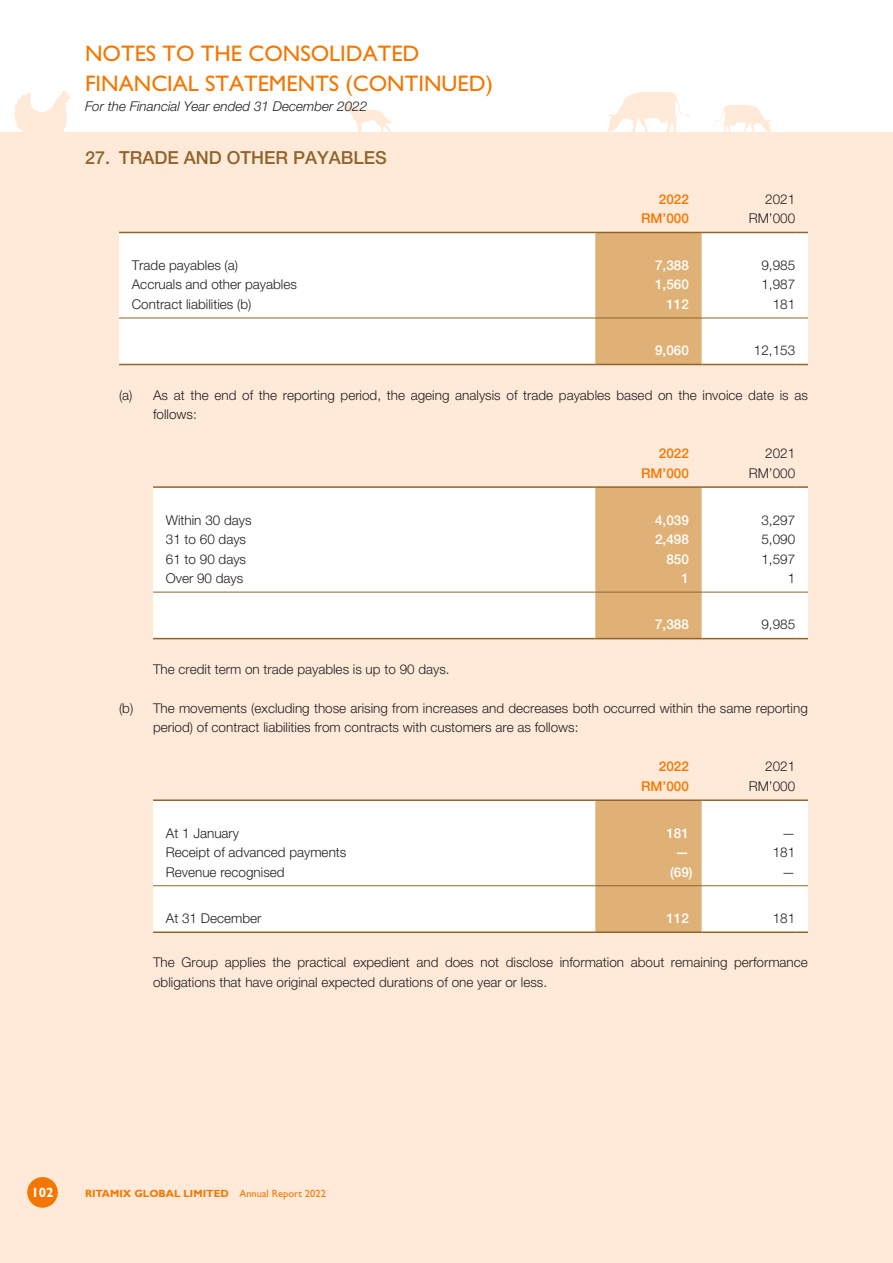
<style>
.page{position:relative;width:893px;height:1263px;background:#fff}
.page>*{position:absolute;margin:0;border:0;box-sizing:border-box;transform-origin:0 0}
.t1{font:22.5px/30px "Gill Sans Std";color:#f47600}
.t2{font:500 18px "Helvetica Neue LT Std";color:#90642a}
.t3{font:300 13.5px/19.5px "Helvetica Neue LT Std";color:#231f20}
.t4{font:500 13.5px "Helvetica Neue LT Std";color:#fff}
.t5{font:italic 300 13.5px "Helvetica Neue LT Std";color:#231f20}
.t6{font:500 13.5px "Helvetica Neue LT Std";color:#f47600}
.t7{font:700 13.5px "Gill Sans Std";color:#fff}
.t8{font:700 10.5px "Gill Sans Std";color:#f47600}
.s1{font-weight:400}
</style>
<div class="page">
<div style="left:0;top:132px;width:893px;height:1131px;background:#ffeada"></div>
<svg style="left:14px;top:91px;width:57px;height:41px"></svg>
<svg style="left:608px;top:92px;width:82px;height:40px"></svg>
<svg style="left:715px;top:105px;width:56px;height:27px"></svg>
<svg style="left:343px;top:100px;width:49px;height:32px"></svg>
<div style="left:27px;top:1177px;width:31px;height:31px;background:#f47600;border-radius:50%"></div>
<div style="left:119px;top:233px;width:689px;height:131px;background:#fff"></div>
<hr style="left:119px;top:232px;width:476px;height:1px;background:#90642a">
<hr style="left:702px;top:232px;width:93px;height:1px;background:#90642a">
<svg style="left:795px;top:232px;width:13px;height:1px"></svg>
<hr style="left:119px;top:318px;width:476px;height:1px;background:#90642a">
<hr style="left:702px;top:318px;width:93px;height:1px;background:#90642a">
<svg style="left:795px;top:318px;width:13px;height:1px"></svg>
<hr style="left:119px;top:364px;width:476px;height:1px;background:#90642a">
<div style="left:595px;top:232px;width:107px;height:133px;background:#e0b176"></div>
<hr style="left:702px;top:364px;width:93px;height:1px;background:#90642a">
<svg style="left:795px;top:364px;width:13px;height:1px"></svg>
<div style="left:153px;top:488px;width:655px;height:150px;background:#fff"></div>
<hr style="left:153px;top:592px;width:442px;height:1px;background:#90642a">
<hr style="left:702px;top:592px;width:93px;height:1px;background:#90642a">
<svg style="left:795px;top:592px;width:13px;height:1px"></svg>
<hr style="left:153px;top:638px;width:442px;height:1px;background:#90642a">
<hr style="left:702px;top:638px;width:93px;height:1px;background:#90642a">
<svg style="left:795px;top:638px;width:13px;height:1px"></svg>
<hr style="left:153px;top:486px;width:442px;height:2px;background:#90642a">
<div style="left:595px;top:486px;width:107px;height:153px;background:#e0b176"></div>
<hr style="left:702px;top:486px;width:93px;height:2px;background:#90642a">
<svg style="left:795px;top:486px;width:13px;height:2px"></svg>
<div style="left:153px;top:801px;width:655px;height:130px;background:#fff"></div>
<hr style="left:153px;top:799px;width:442px;height:2px;background:#90642a">
<hr style="left:702px;top:799px;width:93px;height:2px;background:#90642a">
<svg style="left:795px;top:799px;width:13px;height:2px"></svg>
<hr style="left:153px;top:885px;width:442px;height:1px;background:#90642a">
<hr style="left:702px;top:885px;width:93px;height:1px;background:#90642a">
<svg style="left:795px;top:885px;width:13px;height:1px"></svg>
<hr style="left:153px;top:931px;width:442px;height:2px;background:#90642a">
<div style="left:595px;top:799px;width:107px;height:134px;background:#e0b176"></div>
<hr style="left:702px;top:931px;width:93px;height:2px;background:#90642a">
<svg style="left:795px;top:931px;width:13px;height:2px"></svg>
<h1 class="t1" style="left:85px;top:39px;width:336px">NOTES TO THE CONSOLIDATED<br>FINANCIAL STATEMENTS (contin</h1>
<h1 class="t1" style="left:442px;top:69px;width:53px">ued)</h1>
<p class="t5" style="left:85px;top:98px;width:284px">For the Financial Year ended 31 December 2022</p>
<h2 class="t2" style="left:85px;top:147px;width:303px">27. TRADE AND OTHER PAYABLES</h2>
<p class="t6" style="left:659px;top:191px;width:32px">2022</p>
<p class="t3" style="left:765px;top:189px;width:32px">2021</p>
<p class="t6" style="left:641px;top:210px;width:49px">RM’000</p>
<p class="t3" style="left:749px;top:208px;width:48px">RM’000</p>
<p class="t3" style="left:132px;top:255px;width:108px">Trade payables (a)</p>
<p class="t4" style="left:655px;top:257px;width:35px">7,388</p>
<p class="t3" style="left:761px;top:255px;width:35px">9,985</p>
<p class="t3" style="left:132px;top:275px;width:167px">Accruals and other payables</p>
<p class="t4" style="left:655px;top:277px;width:35px">1,560</p>
<p class="t3" style="left:761px;top:275px;width:35px">1,987</p>
<p class="t3" style="left:132px;top:294px;width:121px">Contract liabilities (b)</p>
<p class="t4" style="left:666px;top:296px;width:24px">112</p>
<p class="t3" style="left:773px;top:294px;width:24px">181</p>
<p class="t4" style="left:655px;top:342px;width:35px">9,060</p>
<p class="t3" style="left:754px;top:340px;width:43px">12,153</p>
<p class="t3" style="left:153px;top:385px;width:656px;text-indent:-34px">(a) As at the end of the reporting period, the ageing analysis of trade payables based on the invoice date is as follows:</p>
<p class="t6" style="left:659px;top:445px;width:32px">2022</p>
<p class="t3" style="left:765px;top:443px;width:32px">2021</p>
<p class="t6" style="left:641px;top:465px;width:49px">RM’000</p>
<p class="t3" style="left:749px;top:463px;width:48px">RM’000</p>
<p class="t3" style="left:166px;top:510px;width:87px">Within 30 days</p>
<p class="t4" style="left:655px;top:512px;width:35px">4,039</p>
<p class="t3" style="left:761px;top:510px;width:35px">3,297</p>
<p class="t3" style="left:166px;top:529px;width:82px">31 to 60 days</p>
<p class="t4" style="left:655px;top:531px;width:35px">2,498</p>
<p class="t3" style="left:761px;top:529px;width:35px">5,090</p>
<p class="t3" style="left:166px;top:549px;width:82px">61 to 90 days</p>
<p class="t4" style="left:666px;top:551px;width:24px">850</p>
<p class="t3" style="left:761px;top:549px;width:35px">1,597</p>
<p class="t3" style="left:166px;top:568px;width:79px">Over 90 days</p>
<p class="t4" style="left:681px;top:570px;width:9px">1</p>
<p class="t3" style="left:788px;top:568px;width:9px">1</p>
<p class="t4" style="left:655px;top:616px;width:35px">7,388</p>
<p class="t3" style="left:761px;top:614px;width:35px">9,985</p>
<p class="t3" style="left:153px;top:659px;width:298px">The credit term on trade payables is up to 90 days.</p>
<p class="t3" style="left:153px;top:698px;width:656px;text-indent:-34px">(b) The movements (excluding those arising from increases and decreases both occurred within the same reporting period) of contract liabilities from contracts with customers are as follows:</p>
<p class="t6" style="left:659px;top:758px;width:32px">2022</p>
<p class="t3" style="left:765px;top:756px;width:32px">2021</p>
<p class="t6" style="left:641px;top:778px;width:49px">RM’000</p>
<p class="t3" style="left:749px;top:776px;width:48px">RM’000</p>
<p class="t3" style="left:166px;top:823px;width:75px">At 1 January</p>
<p class="t4" style="left:666px;top:825px;width:24px">181</p>
<p class="t3" style="left:782px;top:823px;width:15px">—</p>
<p class="t3" style="left:166px;top:842px;width:182px">Receipt of advanced payments</p>
<p class="t4" style="left:675px;top:844px;width:15px">—</p>
<p class="t3" style="left:773px;top:842px;width:24px">181</p>
<p class="t3" style="left:166px;top:862px;width:120px">Revenue recognised</p>
<p class="t4" style="left:670px;top:864px;width:24px">(69)</p>
<p class="t3" style="left:782px;top:862px;width:15px">—</p>
<p class="t3" style="left:166px;top:908px;width:97px">At 31 December</p>
<p class="t4" style="left:666px;top:910px;width:24px">112</p>
<p class="t3" style="left:773px;top:908px;width:24px">181</p>
<p class="t3" style="left:153px;top:952px;width:656px">The Group applies the practical expedient and does not disclose information about remaining performance obligations that have original expected durations of one year or less.</p>
<p class="t7" style="left:31px;top:1184px;width:24px">102</p>
<p class="t8" style="left:85px;top:1187px;width:242px">RITAMIX GLOBAL LIMITED <span class="s1">Annual Report 2022</span></p>
</div>
